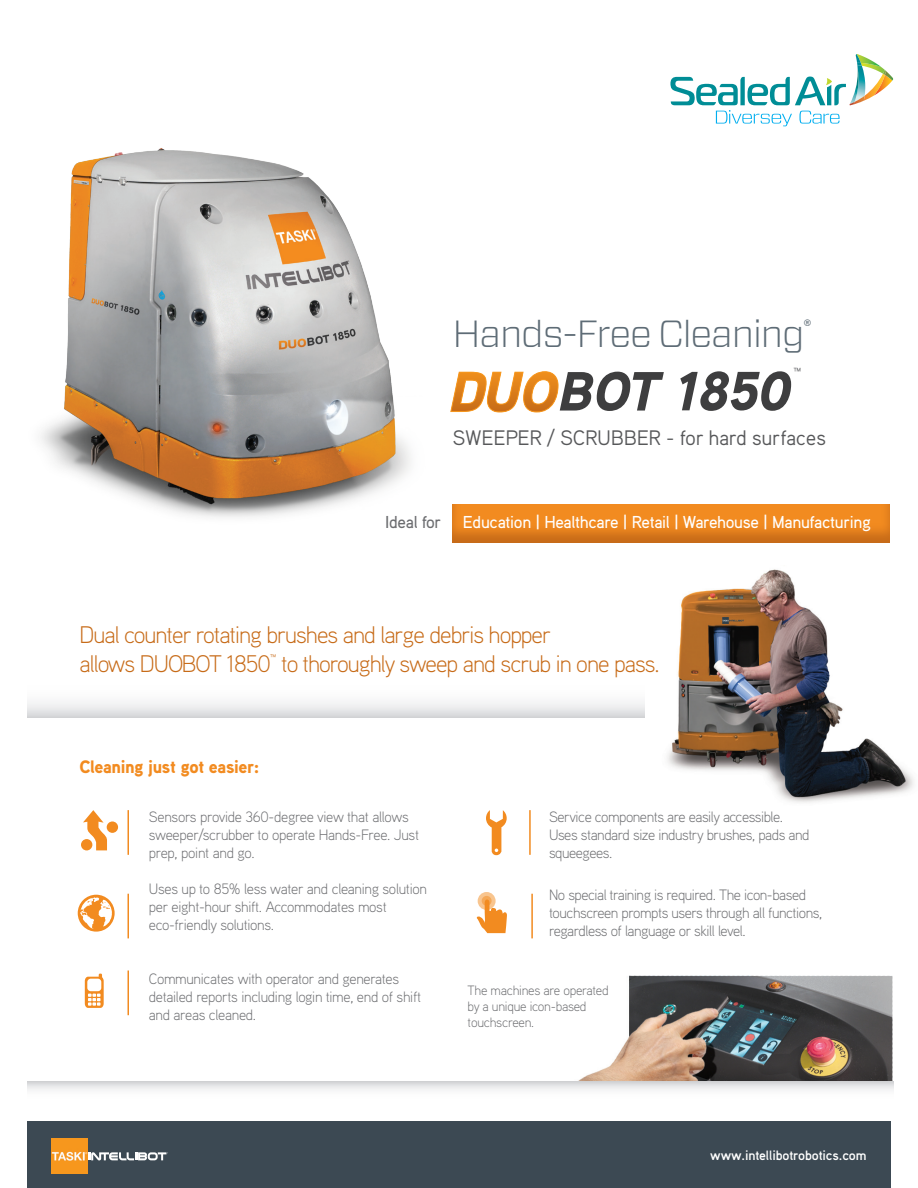
<style>
.page{position:relative;width:918px;height:1188px;background:#fff}
.page>*{position:absolute;margin:0;border:0;box-sizing:border-box;transform-origin:0 0}
.t1{font:300 37.8px "Forza";letter-spacing:-.03em;color:#5e6c76}
.t2{font:300 24px/28.8px "Aaux Pro OT";letter-spacing:-.04em;color:#c76b18}
.t3{font:21px "Aaux Pro OT";letter-spacing:-.02em;color:#57585a}
.t4{font:900 18px "Aaux Pro OT";letter-spacing:-.02em;color:#f28b20}
.t5{font:17.55px "Aaux Pro OT";color:#57585a}
.t6{font:500 17.25px "Aaux Pro OT";letter-spacing:-.02em;color:#fff}
.t7{font:500 17.25px "Aaux Pro OT";letter-spacing:-.02em;color:#6c6d70}
.t8{font:300 15px/18px "Aaux Pro OT";letter-spacing:-.02em;color:#6c6d70}
.t9{font:300 13.5px/16.2px "Aaux Pro OT";letter-spacing:-.02em;color:#6c6d70}
.t10{font:700 13.5px "Aaux Pro OT";letter-spacing:-.01em;color:#fff}
.t11{font:9.45px "Aaux Pro OT";color:#5e6c76}
</style>
<div class="page">
<img style="left:40px;top:148px;width:371px;height:369px">
<svg style="left:670px;top:54px;width:224px;height:72px"></svg>
<svg style="left:452px;top:504px;width:438px;height:39px;fill:#f18a1f"></svg>
<div style="left:28px;top:667px;width:862px;height:50px;background:linear-gradient(to bottom,#fff,#e6e6e8)"></div>
<svg style="left:478px;top:892px;width:18px;height:18px"></svg>
<div style="left:107px;top:821px;width:11px;height:12px;background:#f28b20;border-radius:50%"></div>
<div style="left:81px;top:839px;width:11px;height:11px;background:#f28b20;border-radius:50%"></div>
<svg style="left:83px;top:810px;width:24px;height:40px"></svg>
<svg style="left:482px;top:896px;width:10px;height:10px"></svg>
<img style="left:578px;top:975px;width:316px;height:115px">
<img style="left:645px;top:569px;width:269px;height:234px">
<svg style="left:77px;top:894px;width:38px;height:38px"></svg>
<svg style="left:486px;top:810px;width:21px;height:45px"></svg>
<svg style="left:85px;top:974px;width:19px;height:34px"></svg>
<svg style="left:28px;top:1081px;width:865px;height:9px"></svg>
<svg style="left:450px;top:371px;width:214px;height:41px"></svg>
<svg style="left:680px;top:371px;width:111px;height:40px"></svg>
<div style="left:27px;top:1122px;width:864px;height:66px;background:#3c4953"></div>
<img style="left:52px;top:1138px;width:35px;height:35px">
<svg style="left:88px;top:1152px;width:80px;height:8px"></svg>
<svg style="left:476px;top:900px;width:31px;height:33px"></svg>
<hr style="left:128px;top:810px;width:1px;height:45px;background:#f28b20">
<hr style="left:128px;top:894px;width:1px;height:44px;background:#f28b20">
<hr style="left:531px;top:894px;width:2px;height:44px;background:#f28b20">
<hr style="left:128px;top:971px;width:1px;height:44px;background:#f28b20">
<hr style="left:529px;top:810px;width:2px;height:45px;background:#f28b20">
<h1 class="t1" style="left:453px;top:308px;width:354px">Hands-Free Cleaning</h1>
<p class="t11" style="left:804px;top:316px;width:9px">®</p>
<p class="t5" style="left:793px;top:363px;width:10px">™</p>
<h3 class="t3" style="left:453px;top:425px;width:375px">SWEEPER / SCRUBBER - for hard surfaces</h3>
<p class="t7" style="left:385px;top:511px;width:58px">Ideal for</p>
<p class="t6" style="left:463px;top:511px;width:409px">Education | Healthcare | Retail | Warehouse | Manufacturing</p>
<h2 class="t2" style="left:80px;top:619px;width:582px">Dual counter rotating brushes and large debris hopper<br>allows DUOBOT 1850<sup>™</sup> to thoroughly sweep and scrub in one pass.</h2>
<p class="t4" style="left:80px;top:756px;width:182px">Cleaning just got easier:</p>
<p class="t8" style="left:149px;top:807px;width:272px">Sensors provide 360-degree view that allows sweeper/scrubber to operate Hands-Free. Just prep, point and go.</p>
<p class="t8" style="left:149px;top:879px;width:280px">Uses up to 85% less water and cleaning solution per eight-hour shift. Accommodates most eco-friendly solutions.</p>
<p class="t8" style="left:149px;top:969px;width:274px">Communicates with operator and generates detailed reports including login time, end of shift and areas cleaned.</p>
<p class="t8" style="left:549px;top:807px;width:262px">Service components are easily accessible.<br>Uses standard size industry brushes, pads and squeegees.</p>
<p class="t8" style="left:549px;top:885px;width:275px">No special training is required. The icon-based touchscreen prompts users through all functions, regardless of language or skill level.</p>
<p class="t9" style="left:468px;top:982px;width:143px">The machines are operated by a unique icon-based touchscreen.</p>
<p class="t10" style="left:710px;top:1147px;width:158px">www.intellibotrobotics.com</p>
<p class="t10" style="left:713px;top:1151px;width:158px">www.intellibotrobotics.com</p>
</div>
